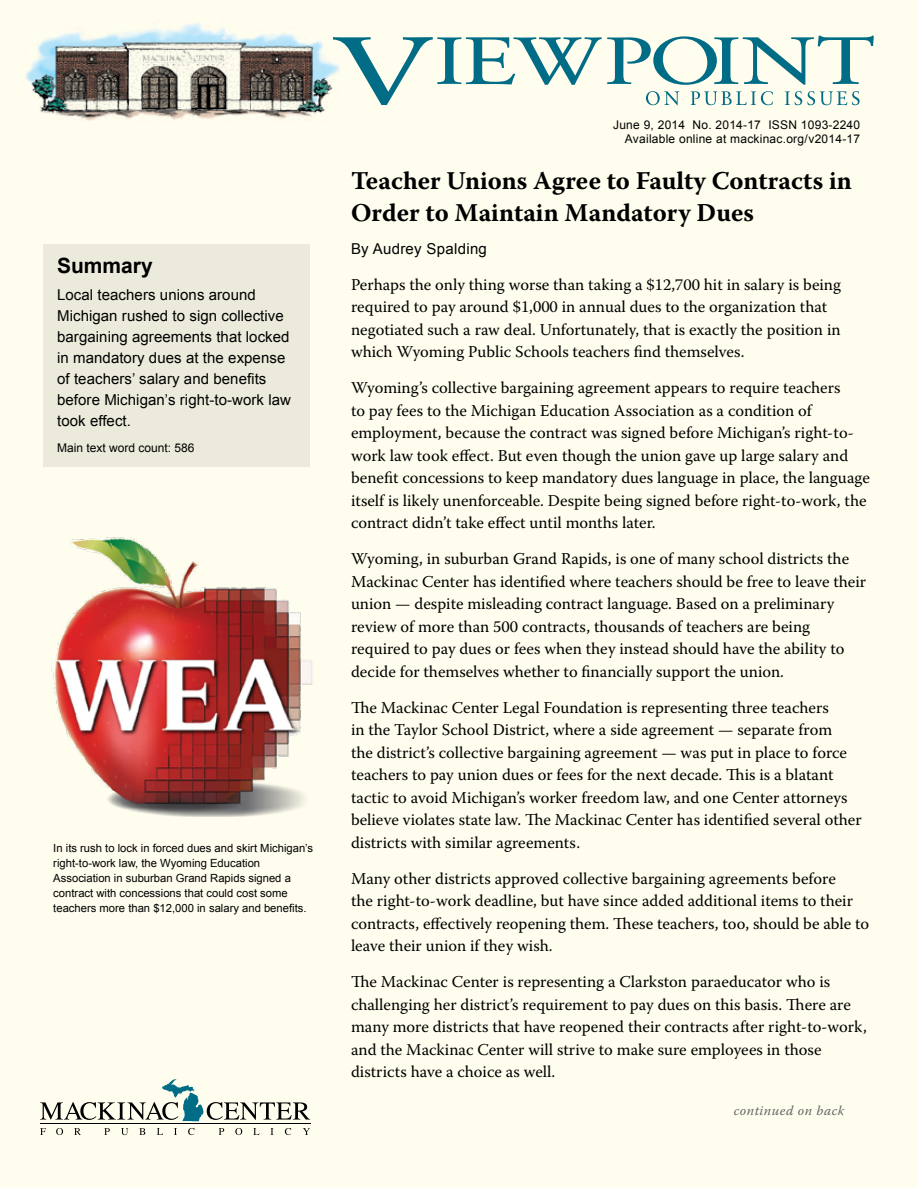
<style>
.page{position:relative;width:918px;height:1188px;background:#fffdee}
.page>*{position:absolute;margin:0;border:0;box-sizing:border-box;transform-origin:0 0}
.t1{font:700 25.5px/31.5px "Warnock Pro";color:#000}
.t2{font:700 21px "Arial";color:#000}
.t3{font:16.5px/22.5px "Warnock Pro";color:#000}
.t4{font:15px/21px "Arial";letter-spacing:.005em;color:#000}
.t5{font:italic 13.5px "Warnock Pro";letter-spacing:.04em;color:#636466}
.t6{font:12px/14.4px "Arial";letter-spacing:.02em;color:#000;text-align:right}
.t7{font:12px "Arial";color:#000}
.t8{font:11.25px/15px "Arial";color:#000}
</style>
<div class="page">
<img style="left:25px;top:22px;width:308px;height:99px">
<svg style="left:333px;top:36px;width:541px;height:69px"></svg>
<svg style="left:40px;top:1128px;width:6px;height:7px"></svg>
<svg style="left:56px;top:1128px;width:7px;height:7px"></svg>
<svg style="left:74px;top:1128px;width:7px;height:7px"></svg>
<svg style="left:104px;top:1128px;width:6px;height:7px"></svg>
<svg style="left:121px;top:1128px;width:7px;height:7px"></svg>
<svg style="left:139px;top:1128px;width:6px;height:7px"></svg>
<svg style="left:157px;top:1128px;width:6px;height:7px"></svg>
<svg style="left:174px;top:1128px;width:3px;height:7px"></svg>
<svg style="left:188px;top:1128px;width:7px;height:7px"></svg>
<svg style="left:219px;top:1128px;width:5px;height:7px"></svg>
<svg style="left:235px;top:1128px;width:7px;height:7px"></svg>
<svg style="left:253px;top:1128px;width:7px;height:7px"></svg>
<svg style="left:270px;top:1128px;width:4px;height:7px"></svg>
<svg style="left:285px;top:1128px;width:6px;height:7px"></svg>
<svg style="left:303px;top:1128px;width:7px;height:7px"></svg>
<hr style="left:40px;top:1124px;width:270px;height:1px;background:#000">
<svg style="left:40px;top:1079px;width:270px;height:42px"></svg>
<div style="left:44px;top:244px;width:266px;height:223px;background:#ebeadb"></div>
<img style="left:53px;top:537px;width:260px;height:280px">
<p class="t2" style="left:57px;top:252px;width:97px">Summary</p>
<p class="t4" style="left:57px;top:285px;width:236px">Local teachers unions around<br>Michigan rushed to sign collective bargaining agreements that locked in mandatory dues at the expense of teachers’ salary and benefits before Michigan’s right-to-work law took effect.</p>
<p class="t7" style="left:57px;top:440px;width:139px">Main text word count: 586</p>
<p class="t8" style="left:53px;top:840px;width:261px">In its rush to lock in forced dues and skirt Michigan’s right-to-work law, the Wyoming Education Association in suburban Grand Rapids signed a contract with concessions that could cost some teachers more than $12,000 in salary and benefits.</p>
<p class="t6" style="left:613px;top:117px;width:249px">June 9, 2014 No. 2014-17 ISSN 1093-2240<br>Available online at mackinac.org/v2014-17</p>
<h1 class="t1" style="left:351px;top:165px;width:502px">Teacher Unions Agree to Faulty Contracts in<br>Order to Maintain Mandatory Dues</h1>
<p class="t4" style="left:351px;top:238px;width:138px">By Audrey Spalding</p>
<p class="t3" style="left:351px;top:273px;width:492px">Perhaps the only thing worse than taking a $12,700 hit in salary is being required to pay around $1,000 in annual dues to the organization that negotiated such a raw deal. Unfortunately, that is exactly the position in which Wyoming Public Schools teachers find themselves.</p>
<p class="t3" style="left:351px;top:376px;width:520px">Wyoming’s collective bargaining agreement appears to require teachers<br>to pay fees to the Michigan Education Association as a condition of employment, because the contract was signed before Michigan’s right-to&shy;work law took effect. But even though the union gave up large salary and benefit concessions to keep mandatory dues language in place, the language itself is likely unenforceable. Despite being signed before right-to-work, the contract didn’t take effect until months later.</p>
<p class="t3" style="left:351px;top:547px;width:517px">Wyoming, in suburban Grand Rapids, is one of many school districts the Mackinac Center has identified where teachers should be free to leave their union — despite misleading contract language. Based on a preliminary review of more than 500 contracts, thousands of teachers are being required to pay dues or fees when they instead should have the ability to decide for themselves whether to financially support the union.</p>
<p class="t3" style="left:351px;top:696px;width:512px">The Mackinac Center Legal Foundation is representing three teachers<br>in the Taylor School District, where a side agreement — separate from<br>the district’s collective bargaining agreement — was put in place to force teachers to pay union dues or fees for the next decade. This is a blatant tactic to avoid Michigan’s worker freedom law, and one Center attorneys believe violates state law. The Mackinac Center has identified several other districts with similar agreements.</p>
<p class="t3" style="left:351px;top:867px;width:520px">Many other districts approved collective bargaining agreements before<br>the right-to-work deadline, but have since added additional items to their contracts, effectively reopening them. These teachers, too, should be able to leave their union if they wish.</p>
<p class="t3" style="left:351px;top:970px;width:517px">The Mackinac Center is representing a Clarkston paraeducator who is challenging her district’s requirement to pay dues on this basis. There are many more districts that have reopened their contracts after right-to-work, and the Mackinac Center will strive to make sure employees in those districts have a choice as well.</p>
<p class="t5" style="left:734px;top:1102px;width:112px">continued on back</p>
</div>
